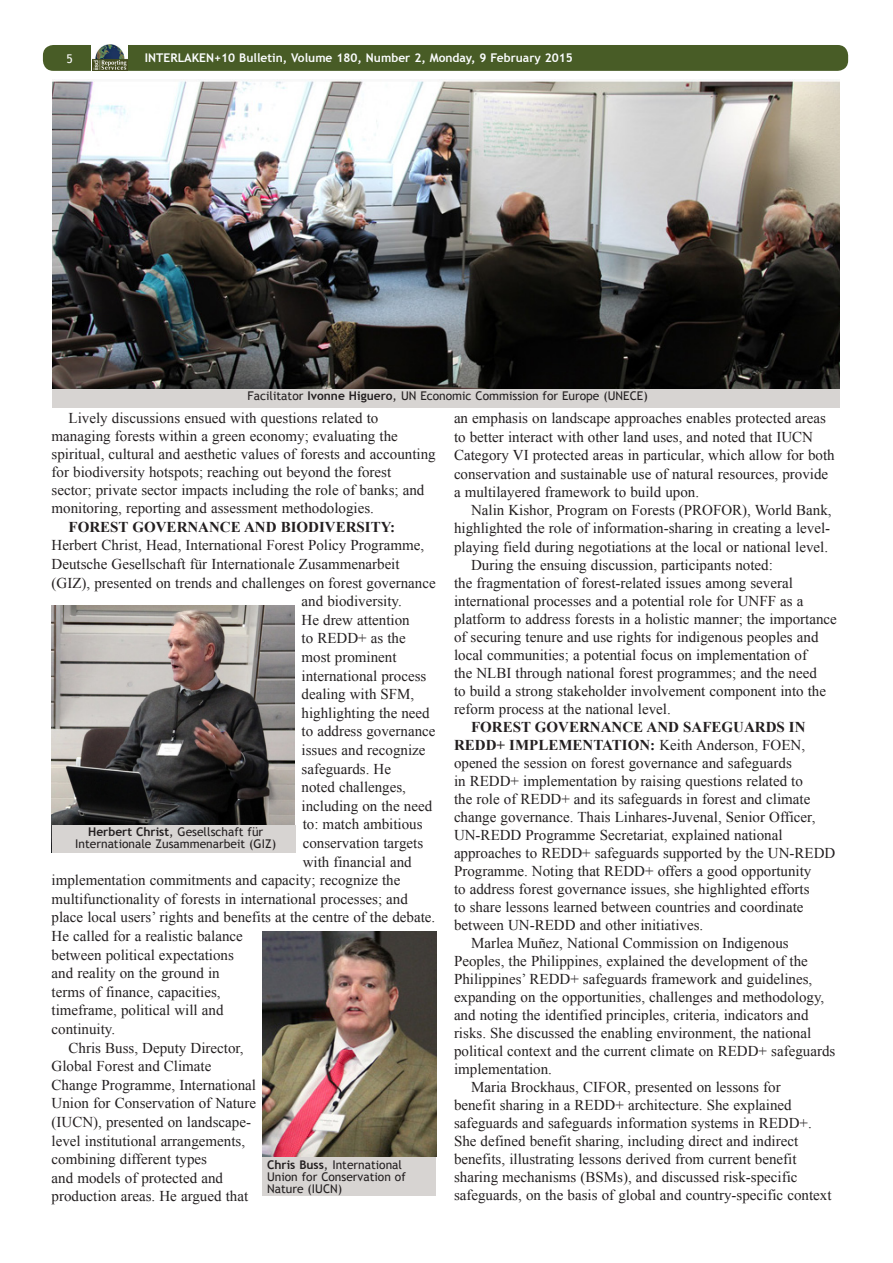
<style>
.page{position:relative;width:893px;height:1263px;background:#fff}
.page>*{position:absolute;margin:0;border:0;box-sizing:border-box;transform-origin:0 0}
.ENB_-_Body{font:15px/18px "Times New Roman";color:#231f20}
.ENB_-_Body-2{font:700 15px "Times New Roman";color:#231f20}
.Image_caption{font:12px/12px "Trebuchet MS";color:#231f20;text-align:center}
.t1{font:700 12px "Trebuchet MS";color:#fbfdfe}
.t2{font:12px "Trebuchet MS";color:#fff}
.s1{font-weight:700}
</style>
<div class="page">
<div style="left:43px;top:45px;width:805px;height:26px;background:#485c26;border-radius:10px"></div>
<svg style="left:91px;top:45px;width:37px;height:26px"></svg>
<img style="left:92px;top:44px;width:35px;height:27px">
<img style="left:53px;top:80px;width:787px;height:309px">
<div style="left:53px;top:389px;width:787px;height:18px;background:#d7d4d2"></div>
<img style="left:52px;top:605px;width:243px;height:247px">
<div style="left:53px;top:826px;width:243px;height:27px;background:#d7d4d2"></div>
<img style="left:263px;top:931px;width:173px;height:226px">
<div style="left:263px;top:1157px;width:173px;height:39px;background:#d7d4d2"></div>
<p class="t2" style="left:67px;top:51px;width:8px">5</p>
<p class="t1" style="left:145px;top:50px;width:430px">INTERLAKEN+10 Bulletin, Volume 180, Number 2, Monday, 9 February 2015</p>
<p class="Image_caption" style="left:248px;top:390px;width:402px">Facilitator <span class="s1">Ivonne Higuero</span>, UN Economic Commission for Europe (UNECE)</p>
<p class="ENB_-_Body" style="left:52px;top:409px;width:386px;text-indent:17px">Lively discussions ensued with questions related to managing forests within a green economy; evaluating the spiritual, cultural and aesthetic values of forests and accounting for biodiversity hotspots; reaching out beyond the forest<br>sector; private sector impacts including the role of banks; and monitoring, reporting and assessment methodologies.</p>
<p class="ENB_-_Body-2" style="left:69px;top:516px;width:328px">FOREST GOVERNANCE AND BIODIVERSITY:</p>
<p class="ENB_-_Body" style="left:52px;top:536px;width:374px">Herbert Christ, Head, International Forest Policy Programme,</p>
<p class="ENB_-_Body" style="left:52px;top:555px;width:350px">Deutsche Gesellschaft für Internationale Zusammenarbeit</p>
<p class="ENB_-_Body" style="left:52px;top:573px;width:386px">(GIZ), presented on trends and challenges on forest governance</p>
<p class="ENB_-_Body" style="left:302px;top:592px;width:102px">and biodiversity.</p>
<p class="ENB_-_Body" style="left:302px;top:610px;width:110px">He drew attention</p>
<p class="ENB_-_Body" style="left:302px;top:629px;width:106px">to REDD+ as the</p>
<p class="ENB_-_Body" style="left:302px;top:648px;width:96px">most prominent</p>
<p class="ENB_-_Body" style="left:302px;top:666px;width:126px">international process</p>
<p class="ENB_-_Body" style="left:302px;top:685px;width:114px">dealing with SFM,</p>
<p class="ENB_-_Body" style="left:302px;top:703px;width:130px">highlighting the need</p>
<p class="ENB_-_Body" style="left:302px;top:722px;width:136px">to address governance</p>
<p class="ENB_-_Body" style="left:302px;top:741px;width:126px">issues and recognize</p>
<p class="ENB_-_Body" style="left:302px;top:759px;width:91px">safeguards. He</p>
<p class="ENB_-_Body" style="left:302px;top:778px;width:106px">noted challenges,</p>
<p class="ENB_-_Body" style="left:302px;top:796px;width:132px">including on the need</p>
<p class="ENB_-_Body" style="left:303px;top:815px;width:121px">to: match ambitious</p>
<p class="ENB_-_Body" style="left:303px;top:834px;width:122px">conservation targets</p>
<p class="ENB_-_Body" style="left:303px;top:852px;width:111px">with financial and</p>
<p class="ENB_-_Body" style="left:52px;top:871px;width:350px">implementation commitments and capacity; recognize the</p>
<p class="ENB_-_Body" style="left:52px;top:889px;width:358px">multifunctionality of forests in international processes; and</p>
<p class="ENB_-_Body" style="left:52px;top:908px;width:385px">place local users’ rights and benefits at the centre of the debate.</p>
<p class="ENB_-_Body" style="left:52px;top:927px;width:193px">He called for a realistic balance</p>
<p class="ENB_-_Body" style="left:52px;top:945px;width:184px">between political expectations</p>
<p class="ENB_-_Body" style="left:52px;top:964px;width:170px">and reality on the ground in</p>
<p class="ENB_-_Body" style="left:52px;top:982px;width:170px">terms of finance, capacities,</p>
<p class="ENB_-_Body" style="left:52px;top:1001px;width:173px">timeframe, political will and</p>
<p class="ENB_-_Body" style="left:52px;top:1020px;width:65px">continuity.</p>
<p class="ENB_-_Body" style="left:52px;top:1038px;width:206px;line-height:18.6px;text-indent:17px">Chris Buss, Deputy Director,<br>Global Forest and Climate<br>Change Programme, International<br>Union for Conservation of Nature (IUCN), presented on landscape&shy;level institutional arrangements, combining different types<br>and models of protected and production areas. He argued that</p>
<p class="Image_caption" style="left:75px;top:826px;width:202px"><span class="s1">Herbert Christ</span>, Gesellschaft für<br>Internationale Zusammenarbeit (GIZ)</p>
<p class="Image_caption" style="left:267px;top:1158px;width:140px;text-align:left"><span class="s1">Chris Buss</span>, International<br>Union for Conservation of<br>Nature (IUCN)</p>
<p class="ENB_-_Body" style="left:454px;top:408px;width:382px;line-height:18.6px">an emphasis on landscape approaches enables protected areas to better interact with other land uses, and noted that IUCN Category VI protected areas in particular, which allow for both conservation and sustainable use of natural resources, provide a multilayered framework to build upon.</p>
<p class="ENB_-_Body" style="left:454px;top:501px;width:379px;text-align:justify;text-indent:17px">Nalin Kishor, Program on Forests (PROFOR), World Bank, highlighted the role of information-sharing in creating a level&shy;playing field during negotiations at the local or national level.</p>
<p class="ENB_-_Body" style="left:454px;top:555px;width:384px;text-indent:17px">During the ensuing discussion, participants noted:<br>the fragmentation of forest-related issues among several international processes and a potential role for UNFF as a platform to address forests in a holistic manner; the importance of securing tenure and use rights for indigenous peoples and local communities; a potential focus on implementation of<br>the NLBI through national forest programmes; and the need<br>to build a strong stakeholder involvement component into the reform process at the national level.</p>
<p class="ENB_-_Body" style="left:454px;top:717px;width:383px;text-indent:17px"><span class="s1">FOREST GOVERNANCE AND SAFEGUARDS IN REDD+ IMPLEMENTATION:</span> Keith Anderson, FOEN, opened the session on forest governance and safeguards<br>in REDD+ implementation by raising questions related to<br>the role of REDD+ and its safeguards in forest and climate change governance. Thais Linhares-Juvenal, Senior Officer, UN-REDD Programme Secretariat, explained national approaches to REDD+ safeguards supported by the UN-REDD Programme. Noting that REDD+ offers a good opportunity<br>to address forest governance issues, she highlighted efforts<br>to share lessons learned between countries and coordinate between UN-REDD and other initiatives.</p>
<p class="ENB_-_Body" style="left:454px;top:933px;width:383px;text-indent:17px">Marlea Muñez, National Commission on Indigenous Peoples, the Philippines, explained the development of the Philippines’ REDD+ safeguards framework and guidelines, expanding on the opportunities, challenges and methodology, and noting the identified principles, criteria, indicators and risks. She discussed the enabling environment, the national political context and the current climate on REDD+ safeguards implementation.</p>
<p class="ENB_-_Body" style="left:454px;top:1077px;width:379px;text-indent:17px">Maria Brockhaus, CIFOR, presented on lessons for<br>benefit sharing in a REDD+ architecture. She explained safeguards and safeguards information systems in REDD+.<br>She defined benefit sharing, including direct and indirect benefits, illustrating lessons derived from current benefit sharing mechanisms (BSMs), and discussed risk-specific safeguards, on the basis of global and country-specific context</p>
</div>
